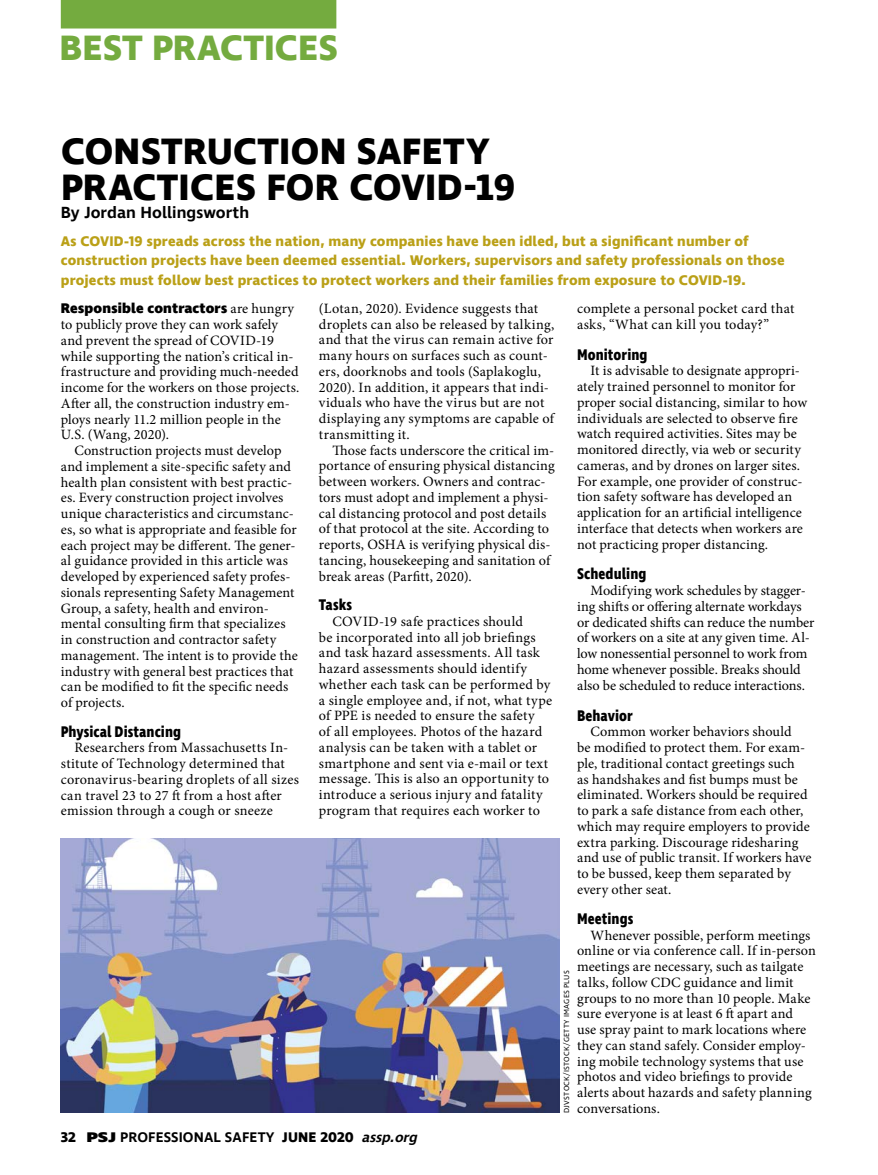
<style>
.page{position:relative;width:878px;height:1175px;background:#fff}
.page>*{position:absolute;margin:0;border:0;box-sizing:border-box;transform-origin:0 0}
.t1{font:700 37.5px/36px "Ingra";letter-spacing:.005em;color:#000}
.t2{font:700 36px "Ingra";letter-spacing:.005em;color:#74ab3f}
.t3{font:600 16.5px "Ingra";color:#000}
.t4{font:700 15.75px "Ingra Cd";letter-spacing:.005em;color:#000}
.t5{font:14.25px/15.8px "Minion Pro";letter-spacing:.01em;color:#000}
.t6{font:700 14.25px/19.5px "Ingra";letter-spacing:.01em;color:#baa017}
.t7{font:600 14.25px "Ingra";letter-spacing:.01em;color:#000}
.t8{font:800 14.25px "Ingra";letter-spacing:.01em;color:#000}
.t9{font:7.5px "Ingra";letter-spacing:.035em;color:#000}
.s1{font-family:"Minion Pro";font-weight:400}
.s2{font-weight:700}
.s3{font-weight:800}
.s4{font-style:italic}
</style>
<div class="page">
<div style="left:61px;top:0;width:275px;height:28px;background:#74ab3f"></div>
<img style="left:61px;top:838px;width:498px;height:274px">
<h2 class="t2" style="left:59px;top:25px;width:280px">BEST PRACTICES</h2>
<h1 class="t1" style="left:61px;top:135px;width:455px">CONSTRUCTION SAFETY<br>PRACTICES FOR COVID-19</h1>
<p class="t3" style="left:61px;top:202px;width:190px">By Jordan Hollingsworth</p>
<p class="t6" style="left:61px;top:232px;width:725px">As COVID-19 spreads across the nation, many companies have been idled, but a significant number of construction projects have been deemed essential. Workers, supervisors and safety professionals on those projects must follow best practices to protect workers and their families from exposure to COVID-19.</p>
<p class="t8" style="left:61px;top:299px;width:235px">Responsible contractors <span class="s1">are hungry</span></p>
<p class="t5" style="left:61px;top:317px;width:240px">to publicly prove they can work safely and prevent the spread of COVID-19 while supporting the nation’s critical in&shy;frastructure and providing much-needed income for the workers on those projects.<br>After all, the construction industry em&shy;ploys nearly 11.2 million people in the U.S. (Wang, 2020).</p>
<p class="t5" style="left:61px;top:443px;width:238px;text-indent:13px">Construction projects must develop and implement a site-specific safety and health plan consistent with best practic&shy;es. Every construction project involves unique characteristics and circumstanc&shy;es, so what is appropriate and feasible for each project may be different. The gener&shy;al guidance provided in this article was developed by experienced safety profes&shy;sionals representing Safety Management Group, a safety, health and environ&shy;mental consulting firm that specializes in construction and contractor safety management. The intent is to provide the industry with general best practices that can be modified to fit the specific needs of projects.</p>
<p class="t4" style="left:61px;top:721px;width:122px">Physical Distancing</p>
<p class="t5" style="left:61px;top:740px;width:240px;text-indent:13px">Researchers from Massachusetts In&shy;stitute of Technology determined that coronavirus-bearing droplets of all sizes can travel 23 to 27 ft from a host after emission through a cough or sneeze</p>
<p class="t5" style="left:577px;top:300px;width:219px">complete a personal pocket card that asks, “What can kill you today?”</p>
<p class="t4" style="left:577px;top:344px;width:72px">Monitoring</p>
<p class="t5" style="left:577px;top:363px;width:231px;text-indent:13px">It is advisable to designate appropri&shy;ately trained personnel to monitor for proper social distancing, similar to how individuals are selected to observe fire watch required activities. Sites may be monitored directly, via web or security cameras, and by drones on larger sites.<br>For example, one provider of construc&shy;tion safety software has developed an application for an artificial intelligence interface that detects when workers are not practicing proper distancing.</p>
<p class="t4" style="left:577px;top:564px;width:71px">Scheduling</p>
<p class="t5" style="left:577px;top:583px;width:239px;text-indent:14px">Modifying work schedules by stagger&shy;ing shifts or offering alternate workdays or dedicated shifts can reduce the number of workers on a site at any given time. Al&shy;low nonessential personnel to work from home whenever possible. Breaks should also be scheduled to reduce interactions.</p>
<p class="t4" style="left:577px;top:705px;width:57px">Behavior</p>
<p class="t5" style="left:577px;top:724px;width:236px;text-indent:13px">Common worker behaviors should<br>be modified to protect them. For exam&shy;ple, traditional contact greetings such<br>as handshakes and fist bumps must be eliminated. Workers should be required to park a safe distance from each other, which may require employers to provide extra parking. Discourage ridesharing and use of public transit. If workers have to be bussed, keep them separated by every other seat.</p>
<p class="t4" style="left:577px;top:908px;width:58px">Meetings</p>
<p class="t5" style="left:577px;top:927px;width:240px;text-indent:13px">Whenever possible, perform meetings online or via conference call. If in-person meetings are necessary, such as tailgate talks, follow CDC guidance and limit groups to no more than 10 people. Make sure everyone is at least 6 ft apart and<br>use spray paint to mark locations where they can stand safely. Consider employ&shy;ing mobile technology systems that use photos and video briefings to provide alerts about hazards and safety planning</p>
<p class="t5" style="left:319px;top:300px;width:237px">(Lotan, 2020). Evidence suggests that droplets can also be released by talking, and that the virus can remain active for many hours on surfaces such as count&shy;ers, doorknobs and tools (Saplakoglu, 2020). In addition, it appears that indi&shy;viduals who have the virus but are not displaying any symptoms are capable of transmitting it.</p>
<p class="t5" style="left:319px;top:442px;width:237px;text-indent:14px">Those facts underscore the critical im&shy;portance of ensuring physical distancing between workers. Owners and contrac&shy;tors must adopt and implement a physi&shy;cal distancing protocol and post details of that protocol at the site. According to reports, OSHA is verifying physical dis&shy;tancing, housekeeping and sanitation of break areas (Parfitt, 2020).</p>
<p class="t4" style="left:319px;top:595px;width:35px">Tasks</p>
<p class="t5" style="left:319px;top:613px;width:235px;text-indent:13px">COVID-19 safe practices should<br>be incorporated into all job briefings and task hazard assessments. All task hazard assessments should identify whether each task can be performed by a single employee and, if not, what type of PPE is needed to ensure the safety<br>of all employees. Photos of the hazard analysis can be taken with a tablet or smartphone and sent via e-mail or text message. This is also an opportunity to introduce a serious injury and fatality program that requires each worker to</p>
<p class="t9" style="left:562px;top:1112px;width:144px;rotate:-90deg">DJVSTOCK/ISTOCK/GETTY IMAGES PLUS</p>
<p class="t5" style="left:577px;top:1100px;width:84px">conversations.</p>
<p class="t7" style="left:61px;top:1128px;width:361px"><span class="s2">32</span> <span class="s3">PSJ</span> PROFESSIONAL SAFETY <span class="s2">JUNE 2020</span> <span class="s4">assp.org</span></p>
</div>
